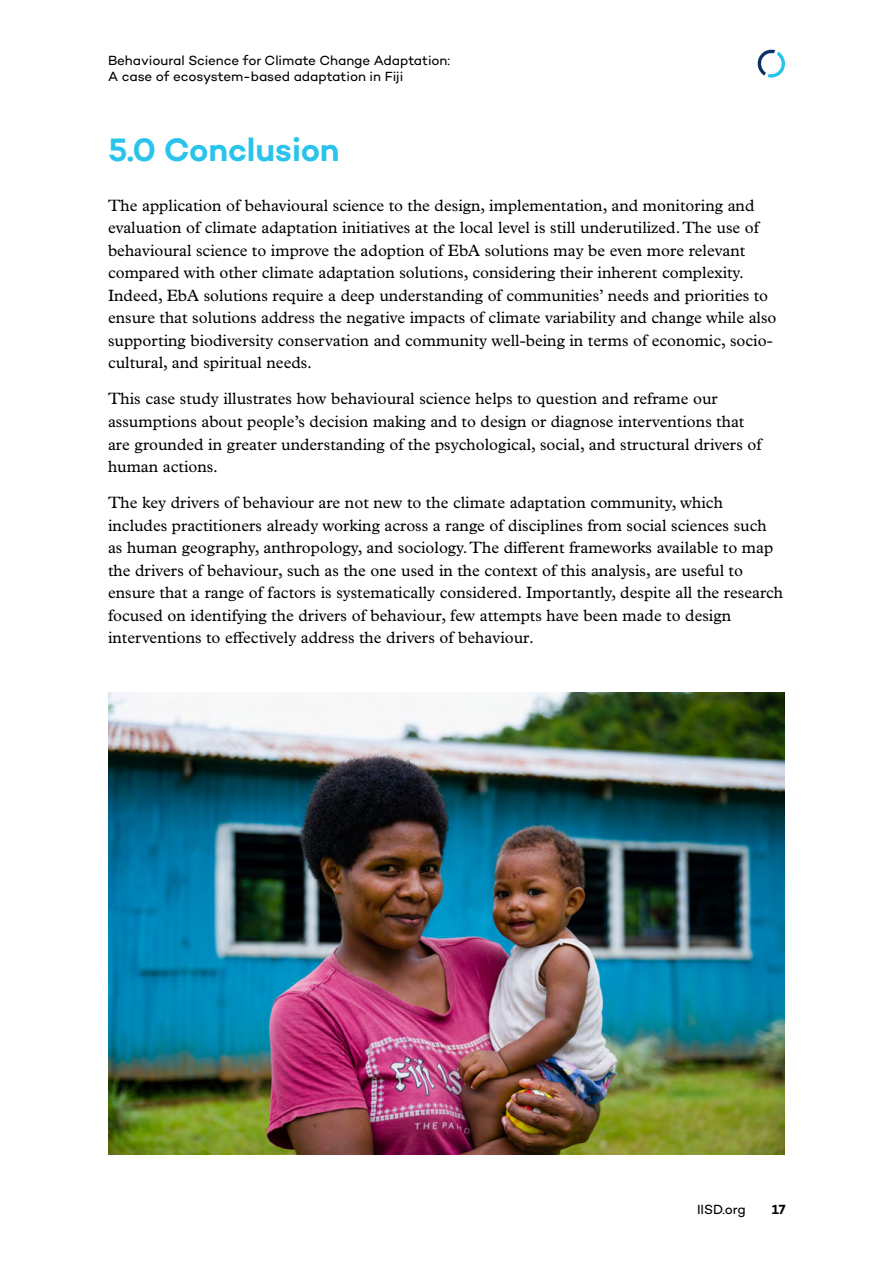
<style>
.page{position:relative;width:893px;height:1263px;background:#fff}
.page>*{position:absolute;margin:0;border:0;box-sizing:border-box;transform-origin:0 0}
.t1{font:600 33px "Campton";letter-spacing:-.005em;color:#29c3ec}
.t2{font:16.5px/22.5px "Plantin MT Pro";color:#000}
.t3{font:13.5px/16.5px "Campton";letter-spacing:-.005em;color:#000}
.t4{font:600 13.5px "Campton";color:#000}
</style>
<div class="page">
<svg style="left:757px;top:49px;width:28px;height:29px"></svg>
<img style="left:108px;top:693px;width:677px;height:462px">
<p class="t3" style="left:108px;top:52px;width:344px">Behavioural Science for Climate Change Adaptation:<br>A case of ecosystem-based adaptation in Fiji</p>
<h1 class="t1" style="left:108px;top:129px;width:233px">5.0 Conclusion</h1>
<p class="t2" style="left:108px;top:194px;width:670px">The application of behavioural science to the design, implementation, and monitoring and evaluation of climate adaptation initiatives at the local level is still underutilized. The use of behavioural science to improve the adoption of EbA solutions may be even more relevant compared with other climate adaptation solutions, considering their inherent complexity.<br>Indeed, EbA solutions require a deep understanding of communities’ needs and priorities to ensure that solutions address the negative impacts of climate variability and change while also supporting biodiversity conservation and community well-being in terms of economic, socio&shy;cultural, and spiritual needs.</p>
<p class="t2" style="left:108px;top:388px;width:655px">This case study illustrates how behavioural science helps to question and reframe our assumptions about people’s decision making and to design or diagnose interventions that are grounded in greater understanding of the psychological, social, and structural drivers of human actions.</p>
<p class="t2" style="left:108px;top:491px;width:677px">The key drivers of behaviour are not new to the climate adaptation community, which includes practitioners already working across a range of disciplines from social sciences such as human geography, anthropology, and sociology. The different frameworks available to map the drivers of behaviour, such as the one used in the context of this analysis, are useful to ensure that a range of factors is systematically considered. Importantly, despite all the research focused on identifying the drivers of behaviour, few attempts have been made to design interventions to effectively address the drivers of behaviour.</p>
<p class="t3" style="left:697px;top:1201px;width:50px">IISD.org</p>
<p class="t4" style="left:772px;top:1201px;width:15px">17</p>
</div>
